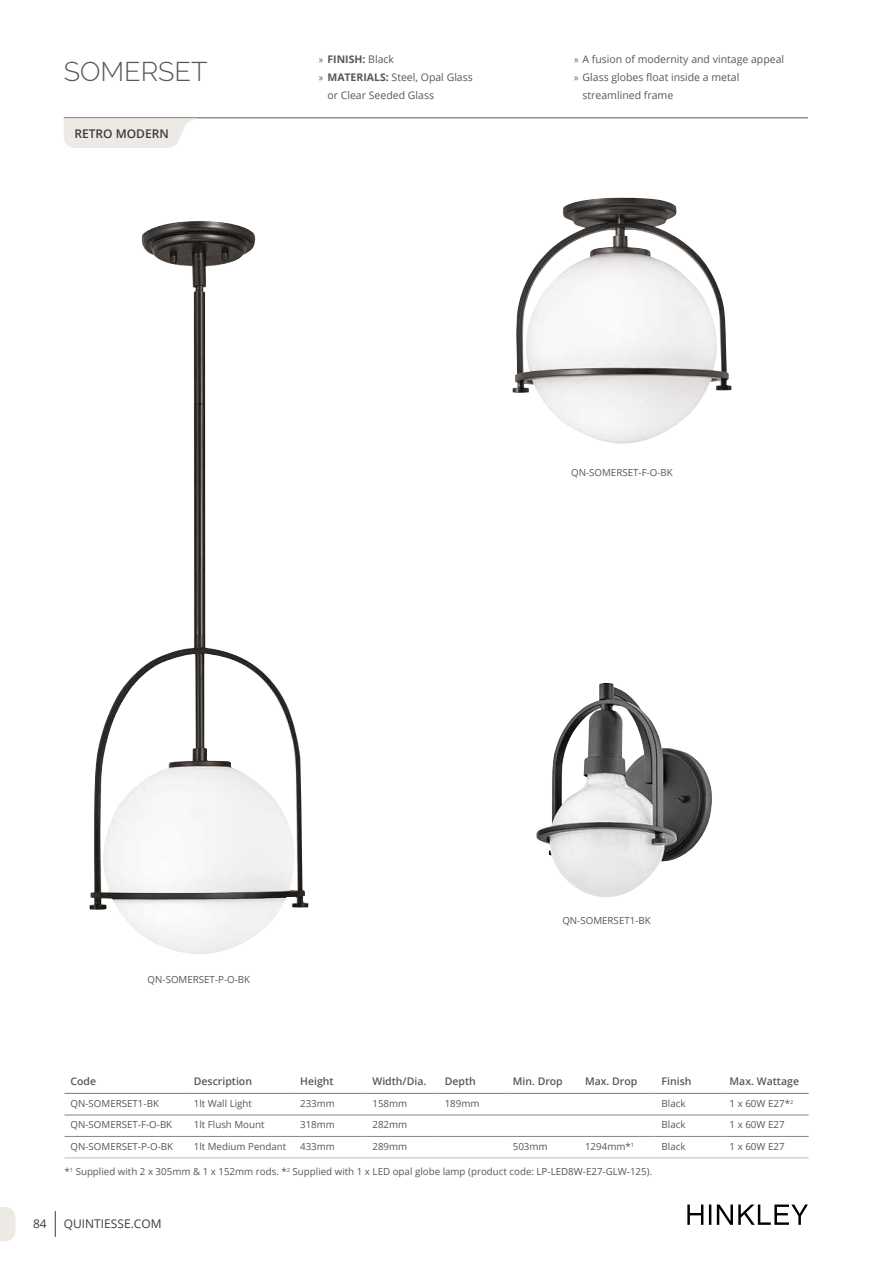
<style>
.page{position:relative;width:893px;height:1263px;background:#fff}
.page>*{position:absolute;margin:0;border:0;box-sizing:border-box;transform-origin:0 0}
.t1{font:300 27px "Raleway";color:#575756}
.t2{font:12px "Open Sans";color:#3c3c3b}
.t3{font:600 12px "Open Sans";color:#3c3c3b}
.t4{font:10.5px "Open Sans";color:#575756}
.t5{font:600 10.5px "Open Sans";color:#575756}
.t6{font:700 10.5px "Open Sans";color:#575756}
.t7{font:9.75px "Open Sans";color:#575756}
.s1{font-family:"Myriad Pro";font-weight:400}
.s2{font-weight:400}
.s3{font-family:"Myriad Pro"}
.s4{font-weight:700}
</style>
<div class="page">
<svg style="left:55px;top:1211px;width:1px;height:26px"></svg>
<svg style="left:687px;top:1204px;width:121px;height:21px"></svg>
<hr style="left:64px;top:117px;width:744px;height:1px;background:#575756">
<svg style="left:0;top:1207px;width:16px;height:34px"></svg>
<svg style="left:64px;top:118px;width:136px;height:30px"></svg>
<img style="left:90px;top:221px;width:218px;height:733px">
<img style="left:513px;top:198px;width:218px;height:246px">
<img style="left:536px;top:683px;width:176px;height:214px">
<hr style="left:65px;top:1093px;width:123px;height:1px;background:#878787">
<hr style="left:188px;top:1093px;width:106px;height:1px;background:#878787">
<hr style="left:294px;top:1093px;width:72px;height:1px;background:#878787">
<hr style="left:366px;top:1093px;width:73px;height:1px;background:#878787">
<hr style="left:439px;top:1093px;width:68px;height:1px;background:#878787">
<hr style="left:507px;top:1093px;width:72px;height:1px;background:#878787">
<hr style="left:579px;top:1093px;width:77px;height:1px;background:#878787">
<hr style="left:656px;top:1093px;width:68px;height:1px;background:#878787">
<hr style="left:724px;top:1093px;width:85px;height:1px;background:#878787">
<hr style="left:65px;top:1115px;width:123px;height:1px;background:#878787">
<hr style="left:188px;top:1115px;width:106px;height:1px;background:#878787">
<hr style="left:294px;top:1115px;width:72px;height:1px;background:#878787">
<hr style="left:366px;top:1115px;width:73px;height:1px;background:#878787">
<hr style="left:439px;top:1115px;width:68px;height:1px;background:#878787">
<hr style="left:507px;top:1115px;width:72px;height:1px;background:#878787">
<hr style="left:579px;top:1115px;width:77px;height:1px;background:#878787">
<hr style="left:656px;top:1115px;width:68px;height:1px;background:#878787">
<hr style="left:724px;top:1115px;width:85px;height:1px;background:#878787">
<hr style="left:65px;top:1136px;width:123px;height:1px;background:#878787">
<hr style="left:188px;top:1136px;width:106px;height:1px;background:#878787">
<hr style="left:294px;top:1136px;width:72px;height:1px;background:#878787">
<hr style="left:366px;top:1136px;width:73px;height:1px;background:#878787">
<hr style="left:439px;top:1136px;width:68px;height:1px;background:#878787">
<hr style="left:507px;top:1136px;width:72px;height:1px;background:#878787">
<hr style="left:579px;top:1136px;width:77px;height:1px;background:#878787">
<hr style="left:656px;top:1136px;width:68px;height:1px;background:#878787">
<hr style="left:724px;top:1136px;width:85px;height:1px;background:#878787">
<hr style="left:65px;top:1157px;width:123px;height:1px;background:#bcbcbc">
<hr style="left:188px;top:1157px;width:106px;height:1px;background:#bcbcbc">
<hr style="left:294px;top:1157px;width:72px;height:1px;background:#bcbcbc">
<hr style="left:366px;top:1157px;width:73px;height:1px;background:#bcbcbc">
<hr style="left:439px;top:1157px;width:68px;height:1px;background:#bcbcbc">
<hr style="left:507px;top:1157px;width:72px;height:1px;background:#bcbcbc">
<hr style="left:579px;top:1157px;width:77px;height:1px;background:#bcbcbc">
<hr style="left:656px;top:1157px;width:68px;height:1px;background:#bcbcbc">
<hr style="left:724px;top:1157px;width:85px;height:1px;background:#bcbcbc">
<h1 class="t1" style="left:64px;top:55px;width:145px">SOMERSET</h1>
<p class="t3" style="left:74px;top:125px;width:96px">RETRO MODERN</p>
<p class="t6" style="left:319px;top:52px;width:77px"><span class="s1">»</span> FINISH: <span class="s2">Black</span></p>
<p class="t4" style="left:319px;top:70px;width:155px"><span class="s3">»</span> <span class="s4">MATERIALS:</span> Steel, Opal Glass</p>
<p class="t4" style="left:327px;top:88px;width:108px">or Clear Seeded Glass</p>
<p class="t4" style="left:574px;top:52px;width:212px"><span class="s3">»</span> A fusion of modernity and vintage appeal</p>
<p class="t4" style="left:574px;top:70px;width:167px"><span class="s3">»</span> Glass globes float inside a metal</p>
<p class="t4" style="left:583px;top:88px;width:92px">streamlined frame</p>
<p class="t7" style="left:571px;top:466px;width:103px">QN-SOMERSET-F-O-BK</p>
<p class="t7" style="left:148px;top:973px;width:104px">QN-SOMERSET-P-O-BK</p>
<p class="t7" style="left:562px;top:914px;width:90px">QN-SOMERSET1-BK</p>
<p class="t5" style="left:71px;top:1074px;width:27px">Code</p>
<p class="t5" style="left:194px;top:1074px;width:60px">Description</p>
<p class="t5" style="left:300px;top:1074px;width:35px">Height</p>
<p class="t5" style="left:372px;top:1074px;width:55px">Width/Dia.</p>
<p class="t5" style="left:445px;top:1074px;width:33px">Depth</p>
<p class="t5" style="left:513px;top:1074px;width:52px">Min. Drop</p>
<p class="t5" style="left:585px;top:1074px;width:54px">Max. Drop</p>
<p class="t5" style="left:662px;top:1074px;width:31px">Finish</p>
<p class="t5" style="left:730px;top:1074px;width:71px">Max. Wattage</p>
<p class="t7" style="left:71px;top:1097px;width:90px">QN-SOMERSET1-BK</p>
<p class="t7" style="left:194px;top:1097px;width:60px">1lt Wall Light</p>
<p class="t7" style="left:300px;top:1097px;width:36px">233mm</p>
<p class="t7" style="left:372px;top:1097px;width:36px">158mm</p>
<p class="t7" style="left:445px;top:1097px;width:36px">189mm</p>
<p class="t7" style="left:662px;top:1097px;width:25px">Black</p>
<p class="t7" style="left:730px;top:1097px;width:65px">1 x 60W E27*<sup>2</sup></p>
<p class="t7" style="left:71px;top:1118px;width:103px">QN-SOMERSET-F-O-BK</p>
<p class="t7" style="left:194px;top:1118px;width:72px">1lt Flush Mount</p>
<p class="t7" style="left:300px;top:1118px;width:36px">318mm</p>
<p class="t7" style="left:372px;top:1118px;width:36px">282mm</p>
<p class="t7" style="left:662px;top:1118px;width:25px">Black</p>
<p class="t7" style="left:730px;top:1118px;width:57px">1 x 60W E27</p>
<p class="t7" style="left:71px;top:1140px;width:104px">QN-SOMERSET-P-O-BK</p>
<p class="t7" style="left:194px;top:1140px;width:94px">1lt Medium Pendant</p>
<p class="t7" style="left:300px;top:1140px;width:36px">433mm</p>
<p class="t7" style="left:372px;top:1140px;width:36px">289mm</p>
<p class="t7" style="left:513px;top:1140px;width:36px">503mm</p>
<p class="t7" style="left:585px;top:1140px;width:51px">1294mm*<sup>1</sup></p>
<p class="t7" style="left:662px;top:1140px;width:25px">Black</p>
<p class="t7" style="left:730px;top:1140px;width:57px">1 x 60W E27</p>
<p class="t7" style="left:65px;top:1164px;width:589px">*<sup>1</sup> Supplied with 2 x 305mm &amp; 1 x 152mm rods. *<sup>2</sup> Supplied with 1 x LED opal globe lamp (product code: LP-LED8W-E27-GLW-125).</p>
<p class="t2" style="left:33px;top:1215px;width:15px">84</p>
<p class="t2" style="left:64px;top:1215px;width:99px">QUINTIESSE.COM</p>
</div>
